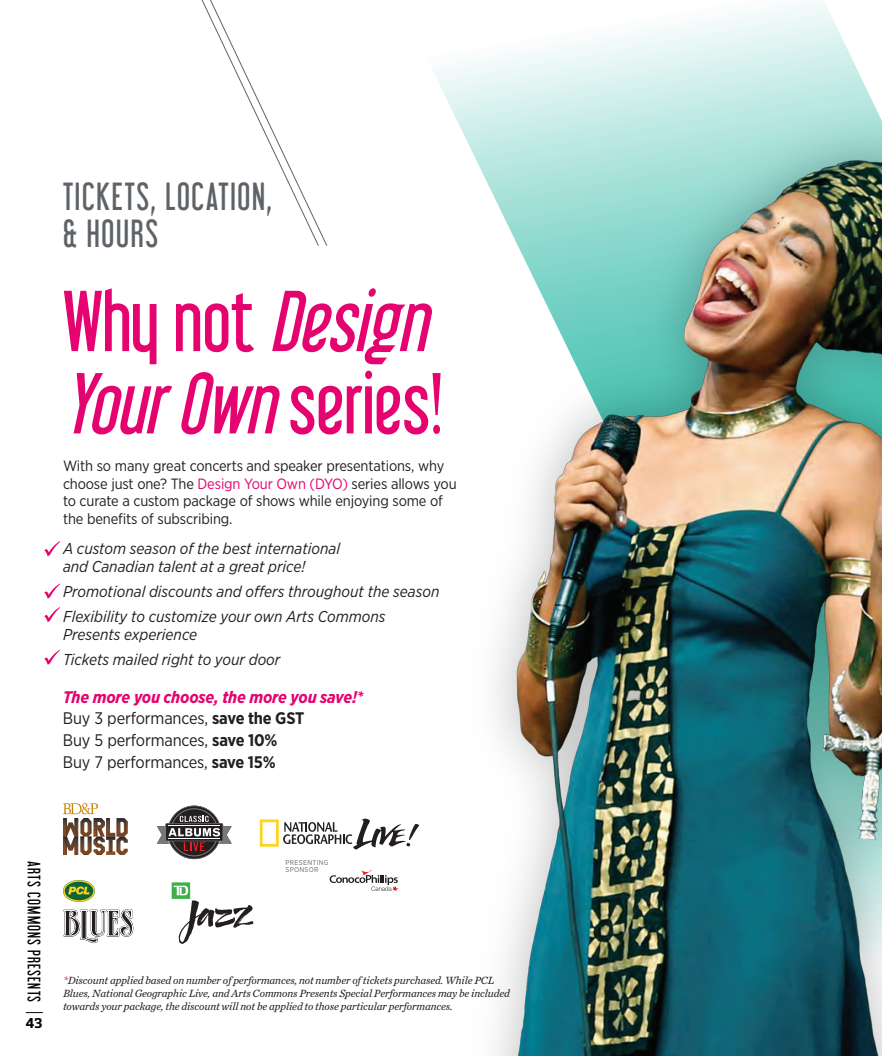
<style>
.page{position:relative;width:882px;height:1056px;background:#fff}
.page>*{position:absolute;margin:0;border:0;box-sizing:border-box;transform-origin:0 0}
.t1{font:77px/82.2px "Libel Suit";color:#e4036f}
.t2{font:35px/36.8px "Libel Suit";letter-spacing:.05em;color:#5e6367}
.t3{font:16.8px/21.7px "Gotham Narrow";letter-spacing:-.01em;color:#231f20}
.t4{font:16.1px "Libel Suit";letter-spacing:.07em;color:#040503}
.t5{font:italic 15.75px/25.4px "Gotham Narrow";color:#231f20}
.t6{font:14.88px/17.5px "Gotham Narrow";letter-spacing:-.01em;color:#231f20}
.t7{font:700 14px "Bitter";color:#040503}
.t8{font:italic 10.85px/13.1px "Chronicle Text G2";letter-spacing:-.01em;color:#231f20}
.t9{font:7px/7px "Gotham Narrow";letter-spacing:.05em;color:#636366}
.s1{font-style:italic}
.s2{color:#e4036f}
.s3{font-weight:700;font-style:italic;color:#e4036f}
.s4{font-weight:700}
</style>
<div class="page">
<svg style="left:26px;top:1012px;width:17px;height:1px"></svg>
<svg style="left:446px;top:3px;width:412px;height:67px"></svg>
<img style="left:434px;top:70px;width:448px;height:985px">
<svg style="left:201px;top:0;width:127px;height:246px"></svg>
<svg style="left:44px;top:541px;width:16px;height:15px"></svg>
<svg style="left:44px;top:583px;width:16px;height:15px"></svg>
<svg style="left:44px;top:607px;width:16px;height:15px"></svg>
<svg style="left:44px;top:649px;width:16px;height:15px"></svg>
<svg style="left:157px;top:805px;width:75px;height:54px"></svg>
<svg style="left:63px;top:803px;width:65px;height:52px"></svg>
<svg style="left:172px;top:882px;width:81px;height:61px"></svg>
<svg style="left:63px;top:909px;width:70px;height:33px"></svg>
<svg style="left:63px;top:880px;width:32px;height:21px"></svg>
<svg style="left:260px;top:818px;width:159px;height:31px"></svg>
<svg style="left:330px;top:870px;width:68px;height:22px"></svg>
<h2 class="t2" style="left:63px;top:178px;width:210px">TICKETS, LOCATION, &amp; HOURS</h2>
<h1 class="t1" style="left:63px;top:280px;width:384px">W h y n o t <span class="s1">Design<br>YourOwn</span>series!</h1>
<h3 class="t6" style="left:63px;top:457px;width:395px">With so many great concerts and speaker presentations, why choose just one? The <span class="s2">Design Your Own (DYO)</span> series allows you to curate a custom package of shows while enjoying some of the benefits of subscribing.</h3>
<h3 class="t5" style="left:63px;top:539px;width:279px;line-height:17.5px">A custom season of the best international and Canadian talent at a great price!</h3>
<h3 class="t5" style="left:63px;top:578px;width:378px">Promotional discounts and offers throughout the season<br>Flexibility to customize your own Arts Commons</h3>
<h3 class="t5" style="left:63px;top:621px;width:219px">Presents experience<br>Tickets mailed right to your door</h3>
<h3 class="t3" style="left:63px;top:685px;width:302px"><span class="s3">The more you choose, the more you save!*<br></span>Buy 3 performances, <span class="s4">save the GST<br></span>Buy 5 performances, <span class="s4">save 10%<br></span>Buy 7 performances, <span class="s4">save 15%</span></h3>
<h3 class="t4" style="left:44px;top:861px;width:142px;rotate:90deg">ARTS COMMONS PRESENTS</h3>
<p class="t7" style="left:26px;top:1014px;width:19px">43</p>
<p class="t9" style="left:286px;top:859px;width:45px">PRESENTING<br>SPONSOR</p>
<p class="t8" style="left:63px;top:972px;width:448px"><span class="s2">*</span>Discount applied based on number of performances, not number of tickets purchased. While PCL<br>Blues, National Geographic Live, and Arts Commons Presents Special Performances may be included towards your package, the discount will not be applied to those particular performances.</p>
</div>
